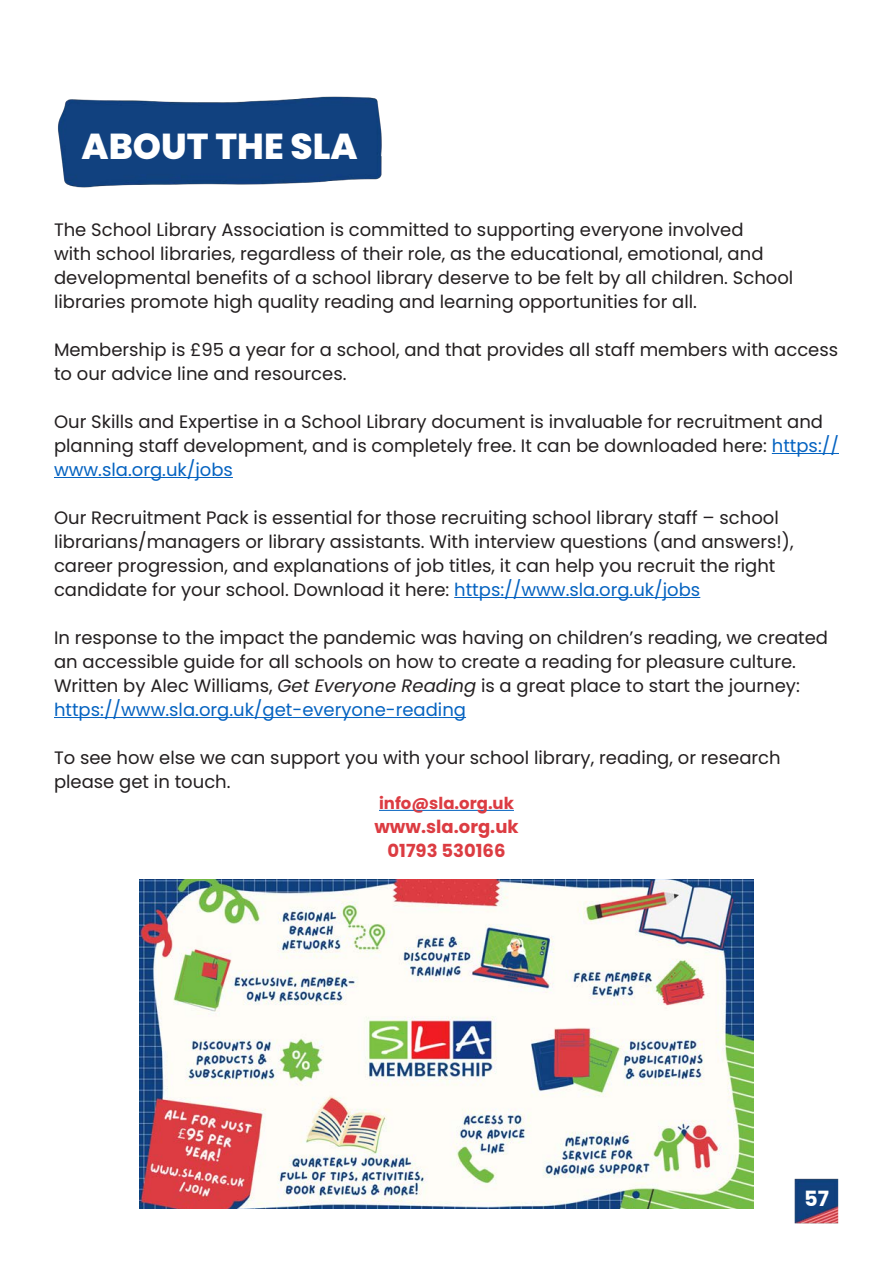
<style>
.page{position:relative;width:893px;height:1263px;background:#fff}
.page>*{position:absolute;margin:0;border:0;box-sizing:border-box;transform-origin:0 0}
.Heading{font:800 36px "Poppins";color:#fff}
.t1{font:700 21px "Poppins";color:#fff}
.t2{font:18px/24px "Poppins";color:#231f20}
.t3{font:700 18px "Poppins";color:#dc3c42}
.Hyperlink{font:700 16.5px "Poppins";color:#dc3c42}
.s1{color:#0563c1}
.s2{font-style:italic}
</style>
<div class="page">
<img style="left:794px;top:1179px;width:45px;height:44px">
<hr style="left:772px;top:453px;width:67px;height:1px;background:#0563c1">
<hr style="left:54px;top:477px;width:179px;height:1px;background:#0563c1">
<hr style="left:454px;top:597px;width:246px;height:1px;background:#0563c1">
<hr style="left:54px;top:717px;width:412px;height:1px;background:#0563c1">
<hr style="left:379px;top:810px;width:135px;height:1px;background:#0563c1">
<img style="left:58px;top:96px;width:324px;height:92px">
<img style="left:140px;top:880px;width:613px;height:329px">
<p class="Heading" style="left:82px;top:125px;width:278px">ABOUT THE SLA</p>
<p class="t2" style="left:54px;top:217px;width:741px">The School Library Association is committed to supporting everyone involved<br>with school libraries, regardless of their role, as the educational, emotional, and developmental benefits of a school library deserve to be felt by all children. School libraries promote high quality reading and learning opportunities for all.</p>
<p class="t2" style="left:54px;top:337px;width:786px">Membership is £95 a year for a school, and that provides all staff members with access to our advice line and resources.</p>
<p class="t2" style="left:54px;top:409px;width:786px">Our Skills and Expertise in a School Library document is invaluable for recruitment and planning staff development, and is completely free. It can be downloaded here: <span class="s1">https:// www.sla.org.uk/jobs</span></p>
<p class="t2" style="left:54px;top:505px;width:741px">Our Recruitment Pack is essential for those recruiting school library staff – school librarians/managers or library assistants. With interview questions (and answers!), career progression, and explanations of job titles, it can help you recruit the right candidate for your school. Download it here: <span class="s1">https://www.sla.org.uk/jobs</span></p>
<p class="t2" style="left:54px;top:625px;width:775px">In response to the impact the pandemic was having on children’s reading, we created an accessible guide for all schools on how to create a reading for pleasure culture.<br>Written by Alec Williams, <span class="s2">Get Everyone Reading</span> is a great place to start the journey: <span class="s1">https://www.sla.org.uk/get-everyone-reading</span></p>
<p class="t2" style="left:54px;top:745px;width:728px">To see how else we can support you with your school library, reading, or research please get in touch.</p>
<p class="Hyperlink" style="left:379px;top:793px;width:136px">info@sla.org.uk</p>
<p class="t3" style="left:374px;top:816px;width:146px">www.sla.org.uk</p>
<p class="t3" style="left:387px;top:840px;width:119px">01793 530166</p>
<p class="t1" style="left:804px;top:1186px;width:26px">57</p>
</div>
